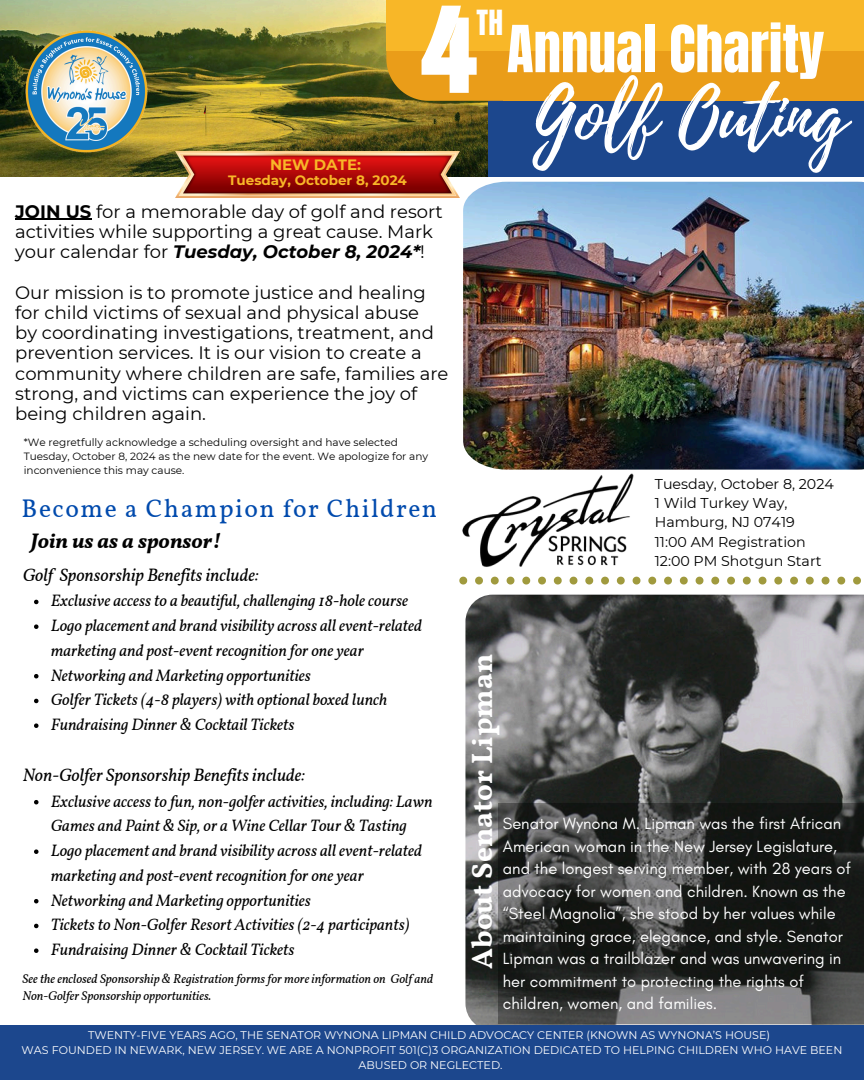
<style>
.page{position:relative;width:864px;height:1080px;background:#fff}
.page>*{position:absolute;margin:0;border:0;box-sizing:border-box;transform-origin:0 0}
.t1{font:75.9px "Playlist Script";color:#fff}
.t2{font:55.2px "Anton";color:#fff}
.t3{font:29.4px "Anton";color:#fff}
.t4{font:700 29.25px "Vollkorn";color:#fff}
.t5{font:25.5px "Vollkorn";letter-spacing:.06em;color:#004aad}
.t6{font:italic 700 21px "Vollkorn";color:#000}
.t7{font:18px/20.2px "Montserrat";color:#000}
.t8{font:italic 18px "Vollkorn";color:#000}
.t9{font:italic 16.5px/24.8px "Vollkorn";color:#000}
.t10{font:16.5px/22.5px "Glacial Indifference";color:#fff}
.t11{font:700 15px "Montserrat";color:#f8b728}
.t12{font:14.25px "Montserrat";color:#000}
.t13{font:700 13.5px "Montserrat";color:#f8b728}
.t14{font:italic 12.75px/17px "Vollkorn";color:#000}
.t15{font:11.1px/14.9px "Montserrat";color:#fff;text-align:center}
.t16{font:10.5px/14px "Montserrat";color:#000}
.s1{font-weight:700}
.s2{font-weight:700;font-style:italic}
</style>
<div class="page">
<img style="left:465px;top:595px;width:399px;height:430px">
<svg style="left:459px;top:577px;width:402px;height:8px"></svg>
<div style="left:9px;top:6px;width:855px;height:171px;background:#1c478d"></div>
<div style="left:503px;top:18px;width:361px;height:83px;background:#ea9d19"></div>
<img style="left:0;top:0;width:487px;height:176px">
<div style="left:386px;top:0;width:478px;height:51px;background:#f8b728"></div>
<svg style="left:386px;top:5px;width:117px;height:96px"></svg>
<svg style="left:498px;top:804px;width:366px;height:220px"></svg>
<img style="left:24px;top:28px;width:125px;height:126px">
<img style="left:463px;top:182px;width:401px;height:288px">
<img style="left:462px;top:473px;width:172px;height:94px">
<div style="left:0;top:1025px;width:864px;height:55px;background:#1c478d"></div>
<img style="left:176px;top:151px;width:283px;height:46px">
<hr style="left:15px;top:219px;width:76px;height:1px;background:#000">
<svg style="left:34px;top:600px;width:5px;height:4px"></svg>
<svg style="left:34px;top:624px;width:5px;height:5px"></svg>
<svg style="left:34px;top:674px;width:5px;height:4px"></svg>
<svg style="left:34px;top:699px;width:5px;height:4px"></svg>
<svg style="left:34px;top:723px;width:5px;height:5px"></svg>
<svg style="left:34px;top:800px;width:5px;height:4px"></svg>
<svg style="left:34px;top:849px;width:5px;height:5px"></svg>
<svg style="left:34px;top:899px;width:5px;height:4px"></svg>
<svg style="left:34px;top:924px;width:5px;height:4px"></svg>
<svg style="left:34px;top:948px;width:5px;height:5px"></svg>
<p class="t11" style="left:270px;top:155px;width:92px">NEW DATE:</p>
<h4 class="t13" style="left:228px;top:172px;width:180px">Tuesday, October 8, 2024</h4>
<p class="t7" style="left:15px;top:201px;width:429px"><span class="s1">JOIN US</span> for a memorable day of golf and resort activities while supporting a great cause. Mark your calendar for <span class="s2">Tuesday, October 8, 2024*</span>!</p>
<p class="t7" style="left:15px;top:282px;width:412px">Our mission is to promote justice and healing for child victims of sexual and physical abuse</p>
<p class="t7" style="left:15px;top:323px;width:435px">by coordinating investigations, treatment, and prevention services. It is our vision to create a community where children are safe, families are strong, and victims can experience the joy of being children again.</p>
<p class="t16" style="left:24px;top:435px;width:406px">*We regretfully acknowledge a scheduling oversight and have selected<br>Tuesday, October 8, 2024 as the new date for the event. We apologize for any inconvenience this may cause.</p>
<p class="t5" style="left:22px;top:493px;width:417px">Become a Champion for Children</p>
<h1 class="t6" style="left:30px;top:528px;width:192px">Join us as a sponsor!</h1>
<p class="t8" style="left:23px;top:563px;width:237px">Golf Sponsorship Benefits include:</p>
<p class="t9" style="left:51px;top:590px;width:359px">Exclusive access to a beautiful, challenging 18-hole course</p>
<p class="t9" style="left:51px;top:615px;width:373px">Logo placement and brand visibility across all event-related marketing and post-event recognition for one year</p>
<p class="t9" style="left:51px;top:664px;width:262px">Networking and Marketing opportunities</p>
<p class="t9" style="left:51px;top:689px;width:338px">Golfer Tickets (4-8 players) with optional boxed lunch</p>
<p class="t9" style="left:51px;top:714px;width:245px">Fundraising Dinner &amp; Cocktail Tickets</p>
<p class="t8" style="left:23px;top:764px;width:284px">Non-Golfer Sponsorship Benefits include:</p>
<p class="t9" style="left:51px;top:790px;width:383px">Exclusive access to fun, non-golfer activities, including: Lawn<br>Games and Paint &amp; Sip, or a Wine Cellar Tour &amp; Tasting</p>
<p class="t9" style="left:51px;top:840px;width:373px">Logo placement and brand visibility across all event-related marketing and post-event recognition for one year</p>
<p class="t9" style="left:51px;top:889px;width:262px">Networking and Marketing opportunities</p>
<p class="t9" style="left:51px;top:914px;width:360px">Tickets to Non-Golfer Resort Activities (2-4 participants)</p>
<p class="t9" style="left:51px;top:939px;width:245px">Fundraising Dinner &amp; Cocktail Tickets</p>
<h6 class="t14" style="left:23px;top:971px;width:412px">See the enclosed Sponsorship &amp; Registration forms for more information on Golf and<br>Non-Golfer Sponsorship opportunities.</h6>
<p class="t3" style="left:477px;top:2px;width:28px">TH</p>
<h2 class="t2" style="left:507px;top:9px;width:319px">Annual Charity</h2>
<p class="t1" style="left:532px;top:62px;width:316px">Golf Outing</p>
<p class="t12" style="left:655px;top:475px;width:181px">Tuesday, October 8, 2024</p>
<p class="t12" style="left:655px;top:495px;width:134px">1 Wild Turkey Way,</p>
<p class="t12" style="left:655px;top:514px;width:142px">Hamburg, NJ 07419</p>
<p class="t12" style="left:655px;top:533px;width:152px">11:00 AM Registration</p>
<p class="t12" style="left:655px;top:552px;width:168px">12:00 PM Shotgun Start</p>
<p class="t4" style="left:464px;top:969px;width:317px;rotate:-90deg">About Senator Lipman</p>
<p class="t10" style="left:503px;top:812px;width:350px">Senator Wynona M. Lipman was the first African American woman in the New Jersey Legislature, and the longest serving member, with 28 years of advocacy for women and children. Known as the “Steel Magnolia”, she stood by her values while maintaining grace, elegance, and style. Senator Lipman was a trailblazer and was unwavering in her commitment to protecting the rights of children, women, and families.</p>
<p class="t15" style="left:88px;top:1028px;width:684px">TWENTY-FIVE YEARS AGO, THE SENATOR WYNONA LIPMAN CHILD ADVOCACY CENTER (KNOWN AS WYNONA’S HOUSE)</p>
<h5 class="t15" style="left:22px;top:1043px;width:822px">WAS FOUNDED IN NEWARK, NEW JERSEY. WE ARE A NONPROFIT 501(C)3 ORGANIZATION DEDICATED TO HELPING CHILDREN WHO HAVE BEEN<br>ABUSED OR NEGLECTED.</h5>
</div>
